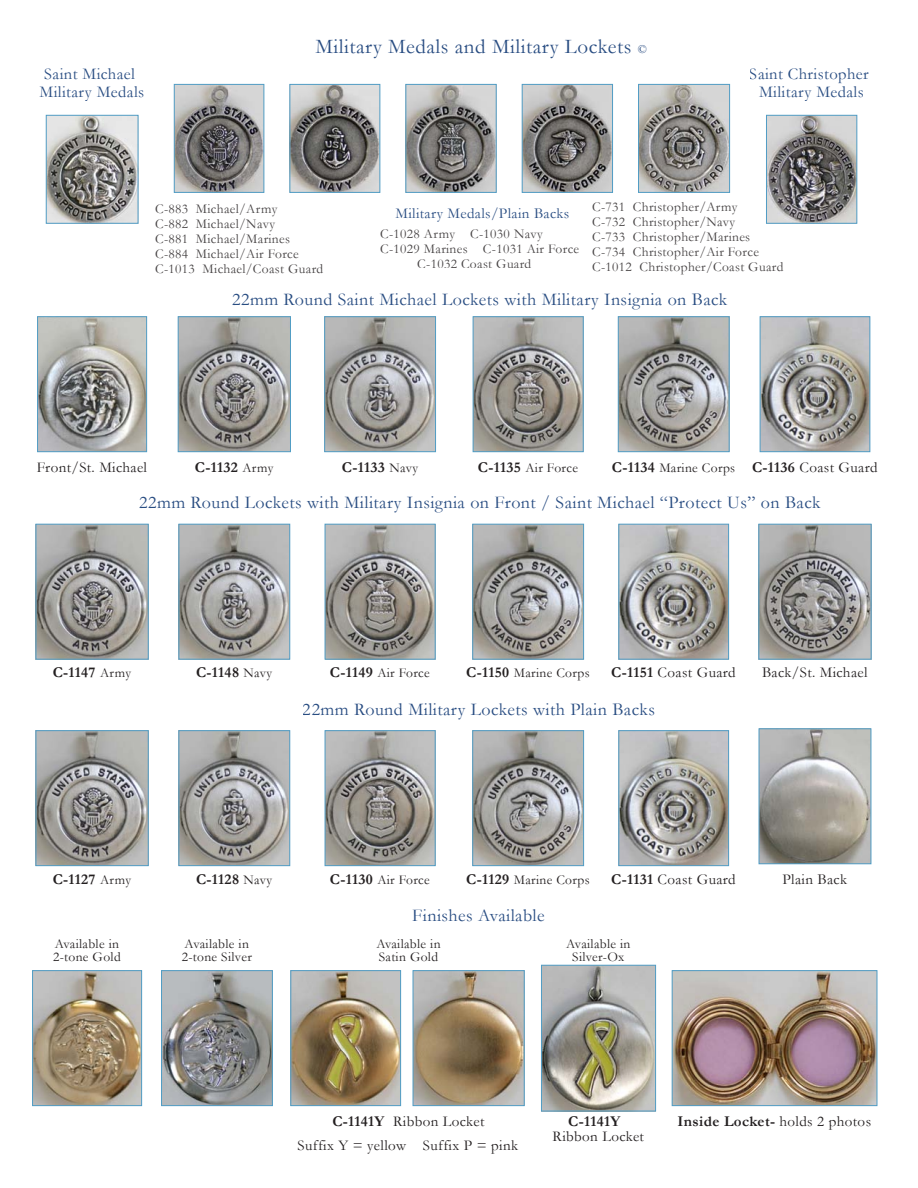
<style>
.page{position:relative;width:918px;height:1188px;background:#fff}
.page>*{position:absolute;margin:0;border:0;box-sizing:border-box;transform-origin:0 0}
.t1{font:21px "Garamond";letter-spacing:.025em;color:#002c6b}
.t2{font:18px "Garamond";letter-spacing:.025em;color:#002c6b}
.t3{font:16.5px/18px "Garamond";letter-spacing:.025em;color:#002c6b}
.t4{font:15px/15px "Garamond";letter-spacing:.025em;color:#231f20;text-align:center}
.t5{font:700 15px "Garamond";letter-spacing:.025em;color:#231f20}
.t6{font:15px "Garamond";letter-spacing:.025em;color:#002c6b}
.t7{font:13.5px/15px "Garamond";letter-spacing:.025em;color:#231f20}
.s1{font-size:12px}
.s2{font-weight:400;font-size:13.5px}
.s3{font-weight:700;font-size:15px}
.s4{font-weight:400}
.s5{font-weight:700}
</style>
<div class="page">
<img style="left:760px;top:526px;width:110px;height:132px">
<div style="left:758px;top:524px;width:114px;height:136px;border:1px solid #519dc5"></div>
<img style="left:181px;top:526px;width:107px;height:132px">
<div style="left:179px;top:524px;width:111px;height:136px;border:1px solid #519dc5"></div>
<img style="left:474px;top:526px;width:108px;height:132px">
<div style="left:472px;top:524px;width:112px;height:136px;border:1px solid #519dc5"></div>
<img style="left:327px;top:526px;width:107px;height:132px">
<div style="left:325px;top:524px;width:111px;height:136px;border:1px solid #519dc5"></div>
<img style="left:38px;top:526px;width:109px;height:132px">
<div style="left:36px;top:524px;width:113px;height:136px;border:1px solid #519dc5"></div>
<img style="left:34px;top:972px;width:106px;height:132px">
<div style="left:32px;top:970px;width:110px;height:136px;border:1px solid #519dc5"></div>
<img style="left:163px;top:972px;width:108px;height:132px">
<div style="left:161px;top:970px;width:112px;height:136px;border:1px solid #519dc5"></div>
<img style="left:674px;top:972px;width:201px;height:132px">
<div style="left:672px;top:970px;width:205px;height:136px;border:1px solid #519dc5"></div>
<img style="left:768px;top:117px;width:87px;height:105px">
<div style="left:766px;top:115px;width:91px;height:109px;border:1px solid #519dc5"></div>
<img style="left:48px;top:117px;width:88px;height:105px">
<div style="left:46px;top:115px;width:92px;height:109px;border:1px solid #519dc5"></div>
<img style="left:640px;top:86px;width:88px;height:105px">
<div style="left:638px;top:84px;width:92px;height:109px;border:1px solid #519dc5"></div>
<img style="left:524px;top:86px;width:87px;height:105px">
<div style="left:522px;top:84px;width:91px;height:109px;border:1px solid #519dc5"></div>
<img style="left:292px;top:86px;width:86px;height:105px">
<div style="left:290px;top:84px;width:90px;height:109px;border:1px solid #519dc5"></div>
<img style="left:176px;top:86px;width:86px;height:105px">
<div style="left:174px;top:84px;width:90px;height:109px;border:1px solid #519dc5"></div>
<img style="left:407px;top:86px;width:88px;height:105px">
<div style="left:405px;top:84px;width:92px;height:109px;border:1px solid #519dc5"></div>
<img style="left:39px;top:318px;width:106px;height:132px">
<div style="left:37px;top:316px;width:110px;height:136px;border:1px solid #519dc5"></div>
<img style="left:762px;top:318px;width:106px;height:132px">
<div style="left:760px;top:316px;width:110px;height:136px;border:1px solid #519dc5"></div>
<img style="left:326px;top:318px;width:108px;height:132px">
<div style="left:324px;top:316px;width:112px;height:136px;border:1px solid #519dc5"></div>
<img style="left:620px;top:318px;width:108px;height:132px">
<div style="left:618px;top:316px;width:112px;height:136px;border:1px solid #519dc5"></div>
<img style="left:475px;top:318px;width:107px;height:132px">
<div style="left:473px;top:316px;width:111px;height:136px;border:1px solid #519dc5"></div>
<img style="left:180px;top:318px;width:109px;height:132px">
<div style="left:178px;top:316px;width:113px;height:136px;border:1px solid #519dc5"></div>
<img style="left:620px;top:526px;width:107px;height:132px">
<div style="left:618px;top:524px;width:111px;height:136px;border:1px solid #519dc5"></div>
<img style="left:761px;top:730px;width:108px;height:132px">
<div style="left:759px;top:728px;width:112px;height:136px;border:1px solid #519dc5"></div>
<img style="left:181px;top:732px;width:107px;height:132px">
<div style="left:179px;top:730px;width:111px;height:136px;border:1px solid #519dc5"></div>
<img style="left:474px;top:732px;width:108px;height:132px">
<div style="left:472px;top:730px;width:112px;height:136px;border:1px solid #519dc5"></div>
<img style="left:327px;top:732px;width:107px;height:132px">
<div style="left:325px;top:730px;width:111px;height:136px;border:1px solid #519dc5"></div>
<img style="left:38px;top:732px;width:109px;height:132px">
<div style="left:36px;top:730px;width:113px;height:136px;border:1px solid #519dc5"></div>
<img style="left:620px;top:732px;width:107px;height:132px">
<div style="left:618px;top:730px;width:111px;height:136px;border:1px solid #519dc5"></div>
<img style="left:292px;top:972px;width:107px;height:132px">
<div style="left:290px;top:970px;width:111px;height:136px;border:1px solid #519dc5"></div>
<img style="left:415px;top:972px;width:108px;height:132px">
<div style="left:413px;top:970px;width:112px;height:136px;border:1px solid #519dc5"></div>
<img style="left:543px;top:967px;width:111px;height:142px">
<div style="left:541px;top:965px;width:115px;height:146px;border:1px solid #519dc5"></div>
<h1 class="t1" style="left:315px;top:34px;width:333px">Military Medals and Military Lockets <span class="s1">©</span></h1>
<p class="t3" style="left:40px;top:64px;width:106px">Saint Michael<br>Military Medals</p>
<p class="t3" style="left:750px;top:64px;width:120px;text-align:center">Saint Christopher<br>Military Medals</p>
<p class="t7" style="left:155px;top:201px;width:170px">C-883 Michael/Army<br>C-882 Michael/Navy<br>C-881 Michael/Marines<br>C-884 Michael/Air Force<br>C-1013 Michael/Coast Guard</p>
<p class="t7" style="left:592px;top:199px;width:193px">C-731 Christopher/Army<br>C-732 Christopher/Navy<br>C-733 Christopher/Marines<br>C-734 Christopher/Air Force<br>C-1012 Christopher/Coast Guard</p>
<p class="t6" style="left:396px;top:204px;width:175px">Military Medals/Plain Backs</p>
<p class="t7" style="left:380px;top:226px;width:164px">C-1028 Army C-1030 Navy</p>
<p class="t7" style="left:380px;top:241px;width:201px">C-1029 Marines C-1031 Air Force</p>
<p class="t7" style="left:417px;top:256px;width:116px">C-1032 Coast Guard</p>
<h2 class="t2" style="left:232px;top:289px;width:497px">22mm Round Saint Michael Lockets with Military Insignia on Back</h2>
<p class="t4" style="left:37px;top:459px;width:112px">Front/St. Michael</p>
<p class="t5" style="left:195px;top:458px;width:80px">C-1132 <span class="s2">Army</span></p>
<p class="t5" style="left:342px;top:458px;width:78px">C-1133 <span class="s2">Navy</span></p>
<p class="t7" style="left:478px;top:460px;width:101px"><span class="s3">C-1135</span> Air Force</p>
<p class="t5" style="left:612px;top:458px;width:267px">C-1134 <span class="s2">Marine Corps</span> C-1136 <span class="s4">Coast Guard</span></p>
<h2 class="t2" style="left:139px;top:491px;width:683px">22mm Round Lockets with Military Insignia on Front / Saint Michael “Protect Us” on Back</h2>
<p class="t5" style="left:53px;top:664px;width:80px">C-1147 <span class="s2">Army</span></p>
<p class="t5" style="left:196px;top:664px;width:78px">C-1148 <span class="s2">Navy</span></p>
<p class="t7" style="left:330px;top:666px;width:101px"><span class="s3">C-1149</span> Air Force</p>
<p class="t7" style="left:466px;top:666px;width:125px"><span class="s3">C-1150</span> Marine Corps</p>
<p class="t4" style="left:611px;top:665px;width:126px"><span class="s5">C-1151</span> Coast Guard</p>
<p class="t4" style="left:762px;top:665px;width:107px">Back/St. Michael</p>
<h2 class="t2" style="left:303px;top:698px;width:354px">22mm Round Military Lockets with Plain Backs</h2>
<p class="t5" style="left:53px;top:871px;width:80px">C-1127 <span class="s2">Army</span></p>
<p class="t5" style="left:196px;top:871px;width:78px">C-1128 <span class="s2">Navy</span></p>
<p class="t7" style="left:330px;top:872px;width:101px"><span class="s3">C-1130</span> Air Force</p>
<p class="t7" style="left:466px;top:872px;width:125px"><span class="s3">C-1129</span> Marine Corps</p>
<p class="t4" style="left:611px;top:872px;width:126px"><span class="s5">C-1131</span> Coast Guard</p>
<p class="t4" style="left:783px;top:872px;width:66px">Plain Back</p>
<p class="t7" style="left:53px;top:937px;width:69px;line-height:13.5px">Available in<br>2-tone Gold</p>
<p class="t7" style="left:182px;top:937px;width:72px;line-height:13.5px">Available in<br>2-tone Silver</p>
<h2 class="t2" style="left:412px;top:904px;width:134px">Finishes Available</h2>
<p class="t7" style="left:376px;top:937px;width:66px;line-height:13.5px">Available in<br>Satin Gold</p>
<p class="t7" style="left:566px;top:937px;width:66px;line-height:13.5px;text-align:center">Available in<br>Silver-Ox</p>
<p class="t4" style="left:332px;top:1114px;width:154px"><span class="s5">C-1141Y</span> Ribbon Locket</p>
<p class="t4" style="left:553px;top:1114px;width:93px"><span class="s5">C-1141Y<br></span>Ribbon Locket</p>
<p class="t4" style="left:298px;top:1137px;width:222px">Suffix Y = yellow Suffix P = pink</p>
<p class="t5" style="left:678px;top:1113px;width:195px">Inside Locket- <span class="s4">holds 2 photos</span></p>
</div>
